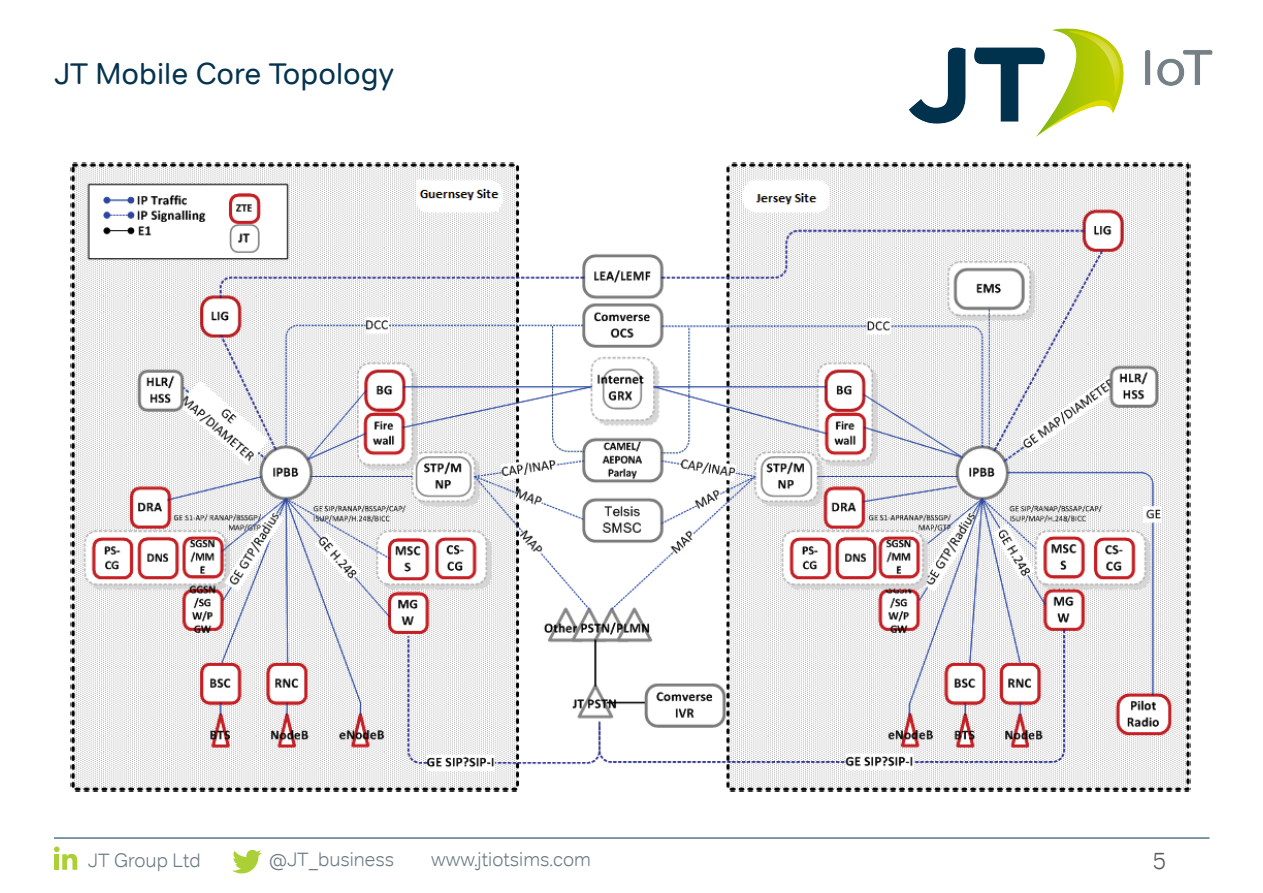
<style>
.page{position:relative;width:1263px;height:893px;background:#fff}
.page>*{position:absolute;margin:0;border:0;box-sizing:border-box;transform-origin:0 0}
.t1{font:30px "Tondo";color:#05324e}
.t2{font:300 24px "Tondo";color:#58595b}
.t3{font:300 19.35px "Tondo";color:#6b7b84}
</style>
<div class="page">
<img style="left:909px;top:28px;width:304px;height:109px">
<hr style="left:54px;top:838px;width:1155px;height:1px;background:#00324e">
<svg style="left:54px;top:846px;width:23px;height:24px"></svg>
<svg style="left:232px;top:850px;width:29px;height:23px"></svg>
<img style="left:70px;top:163px;width:1120px;height:629px">
<h1 class="t1" style="left:54px;top:56px;width:341px">JT Mobile Core Topology</h1>
<p class="t3" style="left:88px;top:849px;width:114px">JT Group Ltd</p>
<p class="t3" style="left:269px;top:848px;width:127px">@JT_business</p>
<p class="t3" style="left:431px;top:848px;width:161px">www.jtiotsims.com</p>
<p class="t2" style="left:1152px;top:846px;width:16px">5</p>
</div>
